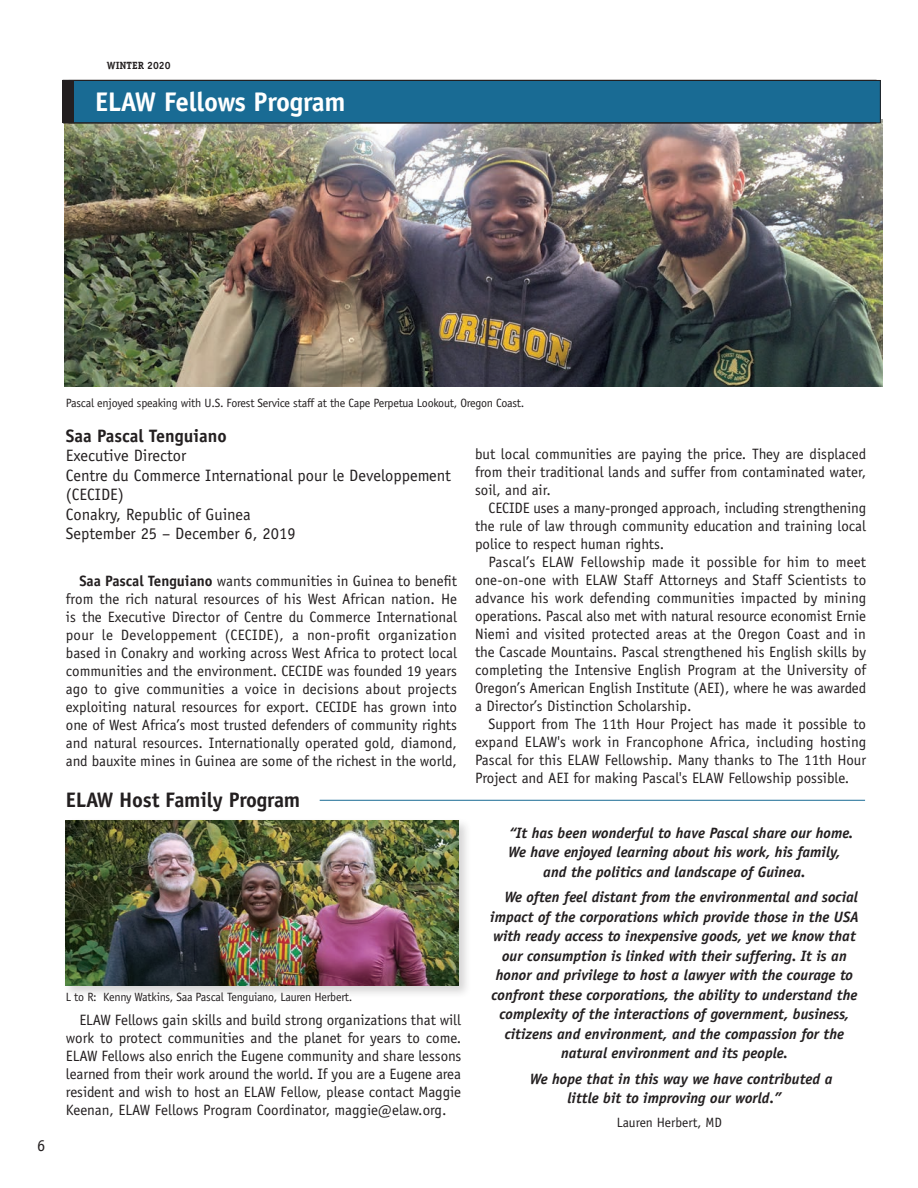
<style>
.page{position:relative;width:918px;height:1188px;background:#fff}
.page>*{position:absolute;margin:0;border:0;box-sizing:border-box;transform-origin:0 0}
.t1{font:700 27px "Officina Sans";letter-spacing:-.01em;color:#fff}
.t2{font:700 21px "Officina Sans";letter-spacing:-.01em;color:#231f20}
.Body_copy{font:700 18px "Officina Sans";color:#231f20}
.Body_copy-2{font:16.5px/19.5px "Officina Sans";color:#231f20}
.Body_copy-3{font:15px/18px "Officina Sans";color:#231f20;text-align:justify}
.Body_copy-4{font:italic 700 15px/19.5px "Officina Sans";color:#231f20}
.Body_copy-5{font:13.5px "Officina Sans";color:#231f20}
.Body_copy-6{font:12px "Officina Sans";letter-spacing:-.02em;color:#231f20}
.t3{font:700 10.5px "Officina Serif";color:#231f20}
.s1{font-weight:700}
</style>
<div class="page">
<img style="left:65px;top:180px;width:817px;height:207px">
<div style="left:13px;top:23px;width:905px;height:157px;background:#fff;opacity:.75"></div>
<div style="left:69px;top:80px;width:811px;height:43px;background:#196b94"></div>
<div style="left:69px;top:80px;width:812px;height:43px;border:1px solid #231f20"></div>
<hr style="left:63px;top:80px;width:814px;height:1px;background:#231f20">
<div style="left:63px;top:80px;width:11px;height:43px;background:#231f20"></div>
<hr style="left:63px;top:123px;width:813px;height:1px;background:#231f20">
<div style="left:62px;top:817px;width:410px;height:182px;background:#231f20;opacity:.19"></div>
<img style="left:66px;top:821px;width:393px;height:165px">
<div style="left:292px;top:749px;width:601px;height:103px;background:#fff"></div>
<hr style="left:320px;top:800px;width:545px;height:1px;background:#196b94">
<p class="t3" style="left:107px;top:59px;width:65px">WINTER 2020</p>
<p class="t1" style="left:95px;top:84px;width:252px">ELAW Fellows Program</p>
<p class="Body_copy-2" style="left:37px;top:1136px;width:10px">6</p>
<p class="Body_copy-6" style="left:66px;top:395px;width:460px">Pascal enjoyed speaking with U.S. Forest Service staff at the Cape Perpetua Lookout, Oregon Coast.</p>
<p class="Body_copy" style="left:66px;top:424px;width:162px">Saa Pascal Tenguiano</p>
<p class="Body_copy-2" style="left:66px;top:446px;width:122px">Executive Director</p>
<p class="Body_copy-2" style="left:66px;top:466px;width:387px">Centre du Commerce International pour le Developpement (CECIDE)</p>
<p class="Body_copy-2" style="left:66px;top:505px;width:186px">Conakry, Republic of Guinea</p>
<p class="Body_copy-2" style="left:66px;top:524px;width:231px">September 25 – December 6, 2019</p>
<p class="Body_copy-3" style="left:475px;top:445px;width:393px">but local communities are paying the price. They are displaced from their traditional lands and suffer from contaminated water, soil, and air.</p>
<p class="Body_copy-3" style="left:475px;top:499px;width:393px;text-indent:14px">CECIDE uses a many-pronged approach, including strengthening the rule of law through community education and training local police to respect human rights.</p>
<p class="Body_copy-3" style="left:475px;top:553px;width:393px;text-indent:14px">Pascal’s ELAW Fellowship made it possible for him to meet one-on-one with ELAW Staff Attorneys and Staff Scientists to advance his work defending communities impacted by mining operations. Pascal also met with natural resource economist Ernie Niemi and visited protected areas at the Oregon Coast and in the Cascade Mountains. Pascal strengthened his English skills by completing the Intensive English Program at the University of Oregon’s American English Institute (AEI), where he was awarded a Director’s Distinction Scholarship.</p>
<p class="Body_copy-3" style="left:475px;top:715px;width:393px;text-indent:14px">Support from The 11th Hour Project has made it possible to expand ELAW's work in Francophone Africa, including hosting Pascal for this ELAW Fellowship. Many thanks to The 11th Hour Project and AEI for making Pascal's ELAW Fellowship possible.</p>
<p class="Body_copy-3" style="left:66px;top:572px;width:393px;text-indent:14px"><span class="s1">Saa Pascal Tenguiano</span> wants communities in Guinea to benefit from the rich natural resources of his West African nation. He is the Executive Director of Centre du Commerce International pour le Developpement (CECIDE), a non-profit organization based in Conakry and working across West Africa to protect local communities and the environment. CECIDE was founded 19 years ago to give communities a voice in decisions about projects exploiting natural resources for export. CECIDE has grown into one of West Africa’s most trusted defenders of community rights and natural resources. Internationally operated gold, diamond, and bauxite mines in Guinea are some of the richest in the world,</p>
<p class="t2" style="left:66px;top:787px;width:236px">ELAW Host Family Program</p>
<p class="Body_copy-6" style="left:66px;top:990px;width:288px">L to R: Kenny Watkins, Saa Pascal Tenguiano, Lauren Herbert.</p>
<p class="Body_copy-3" style="left:66px;top:1011px;width:397px;text-indent:14px">ELAW Fellows gain skills and build strong organizations that will work to protect communities and the planet for years to come.<br>ELAW Fellows also enrich the Eugene community and share lessons learned from their work around the world. If you are a Eugene area resident and wish to host an ELAW Fellow, please contact Maggie Keenan, ELAW Fellows Program Coordinator, maggie@elaw.org.</p>
<p class="Body_copy-4" style="left:509px;top:823px;width:346px">“It has been wonderful to have Pascal share our home.</p>
<p class="Body_copy-4" style="left:508px;top:843px;width:334px">We have enjoyed learning about his work, his family,</p>
<p class="Body_copy-4" style="left:543px;top:862px;width:264px">and the politics and landscape of Guinea.</p>
<p class="Body_copy-4" style="left:504px;top:888px;width:355px">We often feel distant from the environmental and social</p>
<p class="Body_copy-4" style="left:490px;top:907px;width:370px">impact of the corporations which provide those in the USA</p>
<p class="Body_copy-4" style="left:493px;top:927px;width:364px">with ready access to inexpensive goods, yet we know that</p>
<p class="Body_copy-4" style="left:502px;top:946px;width:346px">our consumption is linked with their suffering. It is an</p>
<p class="Body_copy-4" style="left:496px;top:966px;width:359px">honor and privilege to host a lawyer with the courage to</p>
<p class="Body_copy-4" style="left:491px;top:985px;width:367px">confront these corporations, the ability to understand the</p>
<p class="Body_copy-4" style="left:500px;top:1005px;width:351px">complexity of the interactions of government, business,</p>
<p class="Body_copy-4" style="left:505px;top:1024px;width:341px">citizens and environment, and the compassion for the</p>
<p class="Body_copy-4" style="left:561px;top:1044px;width:228px">natural environment and its people.</p>
<p class="Body_copy-4" style="left:567px;top:1069px;width:267px;text-indent:-38px">We hope that in this way we have contributed a little bit to improving our world.”</p>
<p class="Body_copy-5" style="left:617px;top:1114px;width:107px">Lauren Herbert, MD</p>
</div>
